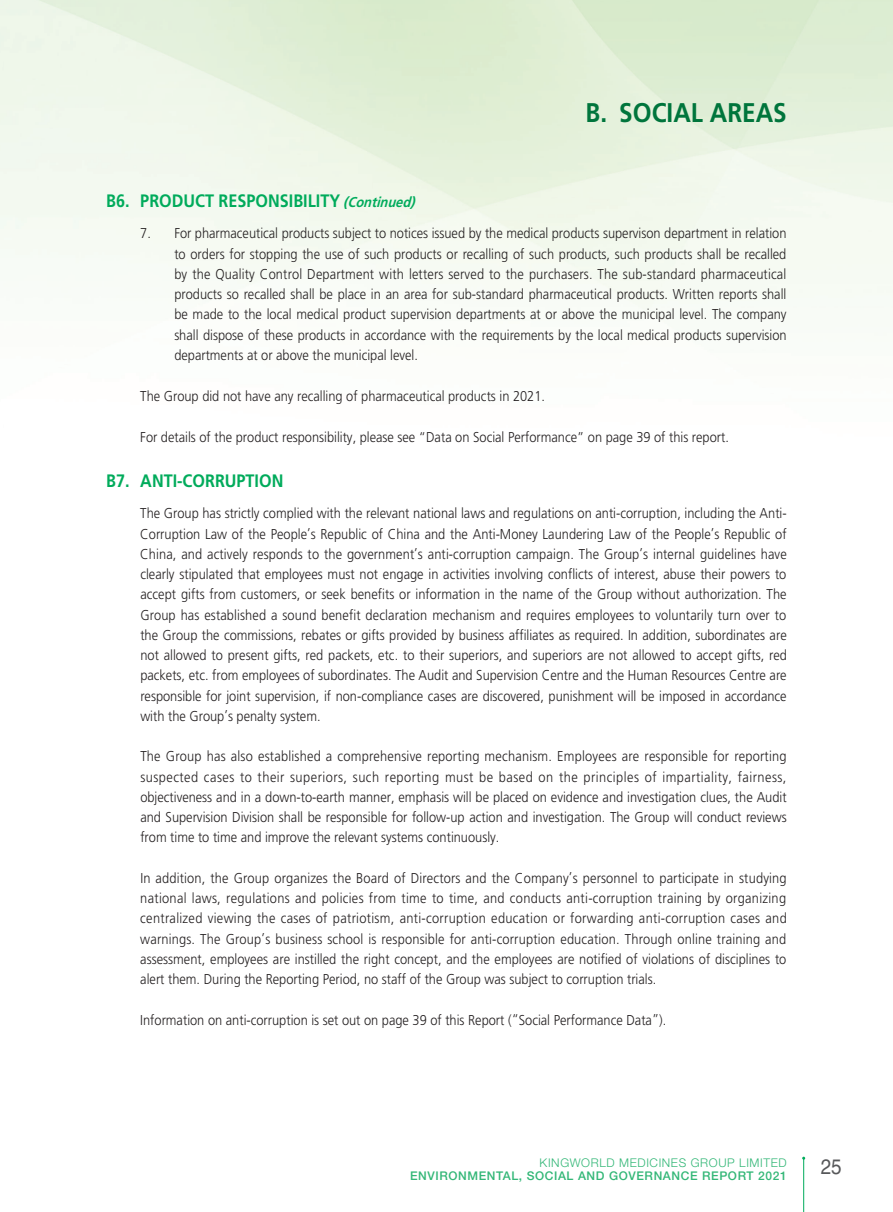
<style>
.page{position:relative;width:893px;height:1212px;background:#fff}
.page>*{position:absolute;margin:0;border:0;box-sizing:border-box;transform-origin:0 0}
.t1{font:700 27px "Frutiger LT Std";color:#00753c;scale:.9 1}
.t2{font:21px "Helvetica LT Std";color:#57585a;scale:.9 1}
.t3{font:700 18px "Frutiger LT Std";color:#00ab5b;scale:.9 1}
.t4{font:300 14.25px/20.2px "Frutiger LT Std";color:#231f20;text-align:justify;scale:.9 1}
.t5{font:500 12px "Helvetica Neue LT Std";letter-spacing:.05em;color:#33b777}
.t6{font:300 12px "Helvetica Neue LT Std";letter-spacing:.05em;color:#33b777}
.s1{font-style:italic;font-size:14.25px}
</style>
<div class="page">
<hr style="left:803px;top:1158px;width:1px;height:54px;background:#00ab5b">
<h1 class="t1" style="left:585px;top:97px;width:225px">B. SOCIAL AREAS</h1>
<p class="t3" style="left:106px;top:191px;width:349px">B6. PRODUCT RESPONSIBILITY <span class="s1">(Continued)</span></p>
<p class="t4" style="left:174px;top:223px;width:682px;text-indent:-34px">7. For pharmaceutical products subject to notices issued by the medical products supervison department in relation to orders for stopping the use of such products or recalling of such products, such products shall be recalled by the Quality Control Department with letters served to the purchasers. The sub-standard pharmaceutical products so recalled shall be place in an area for sub-standard pharmaceutical products. Written reports shall be made to the local medical product supervision departments at or above the municipal level. The company shall dispose of these products in accordance with the requirements by the local medical products supervision departments at or above the municipal level.</p>
<p class="t4" style="left:140px;top:386px;width:451px">The Group did not have any recalling of pharmaceutical products in 2021.</p>
<p class="t4" style="left:140px;top:427px;width:656px">For details of the product responsibility, please see “Data on Social Performance” on page 39 of this report.</p>
<p class="t3" style="left:106px;top:470px;width:198px">B7. ANTI-CORRUPTION</p>
<p class="t4" style="left:140px;top:503px;width:720px">The Group has strictly complied with the relevant national laws and regulations on anti-corruption, including the Anti-Corruption Law of the People’s Republic of China and the Anti-Money Laundering Law of the People’s Republic of China, and actively responds to the government’s anti-corruption campaign. The Group’s internal guidelines have clearly stipulated that employees must not engage in activities involving conflicts of interest, abuse their powers to accept gifts from customers, or seek benefits or information in the name of the Group without authorization. The Group has established a sound benefit declaration mechanism and requires employees to voluntarily turn over to the Group the commissions, rebates or gifts provided by business affiliates as required. In addition, subordinates are not allowed to present gifts, red packets, etc. to their superiors, and superiors are not allowed to accept gifts, red packets, etc. from employees of subordinates. The Audit and Supervision Centre and the Human Resources Centre are responsible for joint supervision, if non-compliance cases are discovered, punishment will be imposed in accordance with the Group’s penalty system.</p>
<p class="t4" style="left:140px;top:746px;width:720px">The Group has also established a comprehensive reporting mechanism. Employees are responsible for reporting suspected cases to their superiors, such reporting must be based on the principles of impartiality, fairness, objectiveness and in a down-to-earth manner, emphasis will be placed on evidence and investigation clues, the Audit and Supervision Division shall be responsible for follow-up action and investigation. The Group will conduct reviews from time to time and improve the relevant systems continuously.</p>
<p class="t4" style="left:140px;top:868px;width:720px">In addition, the Group organizes the Board of Directors and the Company’s personnel to participate in studying national laws, regulations and policies from time to time, and conducts anti-corruption training by organizing centralized viewing the cases of patriotism, anti-corruption education or forwarding anti-corruption cases and warnings. The Group’s business school is responsible for anti-corruption education. Through online training and assessment, employees are instilled the right concept, and the employees are notified of violations of disciplines to alert them. During the Reporting Period, no staff of the Group was subject to corruption trials.</p>
<p class="t4" style="left:140px;top:1010px;width:586px">Information on anti-corruption is set out on page 39 of this Report (“Social Performance Data”).</p>
<p class="t6" style="left:540px;top:1155px;width:249px">KINGWORLD MEDICINES GROUP LIMITED</p>
<p class="t5" style="left:410px;top:1169px;width:378px">ENVIRONMENTAL, SOCIAL AND GOVERNANCE REPORT 2021</p>
<p class="t5" style="left:646px;top:1169px;width:53px">A NUAL</p>
<h2 class="t2" style="left:821px;top:1154px;width:25px">25</h2>
</div>
